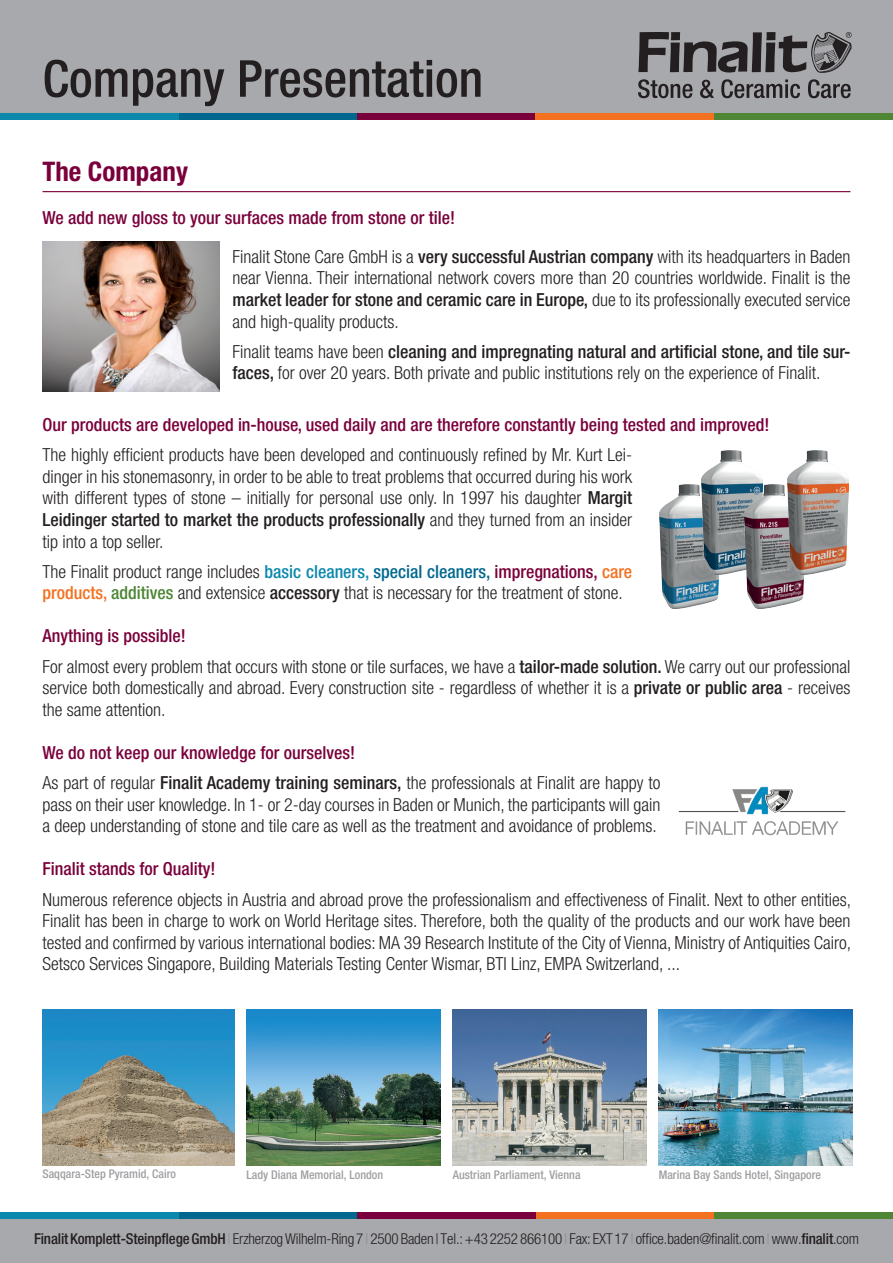
<style>
.page{position:relative;width:893px;height:1263px;background:#fff}
.page>*{position:absolute;margin:0;border:0;box-sizing:border-box;transform-origin:0 0}
.t1{font:500 condensed 51px "Helvetica Neue";color:#231f20}
.t2{font:700 condensed 27px "Helvetica Neue";color:#7a003b}
.t3{font:300 condensed 18px/21.6px "Helvetica Neue";color:#231f20;text-align:justify}
.t4{font:500 condensed 18px "Helvetica Neue";color:#7a003b}
.t5{font:300 condensed 15px "Helvetica Neue";letter-spacing:-.01em;color:#231f20}
.Absatzformat_Spezial{font:500 condensed 12px "Helvetica Neue";color:#9d9fa2}
.s1{font-weight:500}
.s2{font-weight:500;color:#0d88ad}
.s3{font-weight:500;color:#00688f}
.s4{font-weight:500;color:#7a003b}
.s5{font-weight:500;color:#f37121}
.s6{font-weight:500;color:#4e8635}
.s7{color:#8a8c8f}
</style>
<div class="page">
<div style="left:0;top:1218px;width:893px;height:45px;background:#a8a9ad"></div>
<div style="left:0;top:0;width:893px;height:117px;background:#a8a9ad"></div>
<div style="left:178px;top:114px;width:179px;height:6px;background:#00688f"></div>
<div style="left:357px;top:114px;width:179px;height:6px;background:#7a003b"></div>
<div style="left:536px;top:114px;width:178px;height:6px;background:#f37121"></div>
<div style="left:714px;top:114px;width:179px;height:6px;background:#4e8635"></div>
<div style="left:0;top:114px;width:179px;height:6px;background:#0d88ad"></div>
<div style="left:179px;top:1212px;width:178px;height:6px;background:#00688f"></div>
<div style="left:357px;top:1212px;width:179px;height:6px;background:#7a003b"></div>
<div style="left:536px;top:1212px;width:178px;height:6px;background:#f37121"></div>
<div style="left:714px;top:1212px;width:179px;height:6px;background:#4e8635"></div>
<div style="left:0;top:1212px;width:179px;height:6px;background:#0d88ad"></div>
<svg style="left:638px;top:32px;width:214px;height:66px"></svg>
<hr style="left:43px;top:191px;width:807px;height:1px;background:#7a003b">
<img style="left:43px;top:242px;width:177px;height:150px">
<img style="left:660px;top:485px;width:61px;height:124px">
<img style="left:701px;top:451px;width:61px;height:123px">
<img style="left:745px;top:485px;width:61px;height:124px">
<img style="left:788px;top:451px;width:60px;height:123px">
<img style="left:678px;top:786px;width:168px;height:50px">
<img style="left:43px;top:1010px;width:191px;height:155px">
<img style="left:247px;top:1010px;width:193px;height:155px">
<img style="left:453px;top:1010px;width:193px;height:155px">
<img style="left:659px;top:1010px;width:193px;height:155px">
<p class="t1" style="left:43px;top:48px;width:442px">Company Presentation</p>
<p class="t2" style="left:43px;top:155px;width:147px">The Company</p>
<p class="t4" style="left:43px;top:207px;width:414px">We add new gloss to your surfaces made from stone or tile!</p>
<p class="t3" style="left:232px;top:245px;width:619px">Finalit Stone Care GmbH is a <span class="s1">very successful Austrian company</span> with its headquarters in Baden near Vienna. Their international network covers more than 20 countries worldwide. Finalit is the <span class="s1">market leader for stone and ceramic care in Europe,</span> due to its professionally executed service and high-quality products.</p>
<p class="t3" style="left:232px;top:340px;width:619px">Finalit teams have been <span class="s1">cleaning and impregnating natural and artificial stone, and tile sur&shy;faces,</span> for over 20 years. Both private and public institutions rely on the experience of Finalit.</p>
<p class="t4" style="left:43px;top:414px;width:729px">Our products are developed in-house, used daily and are therefore constantly being tested and improved!</p>
<p class="t3" style="left:43px;top:444px;width:591px">The highly efficient products have been developed and continuously refined by Mr. Kurt Lei&shy;dinger in his stonemasonry, in order to be able to treat problems that occurred during his work with different types of stone – initially for personal use only. In 1997 his daughter <span class="s1">Margit Leidinger started to market the products professionally</span> and they turned from an insider tip into a top seller.</p>
<p class="t3" style="left:43px;top:560px;width:591px">The Finalit product range includes <span class="s2">basic cleaners,</span> <span class="s3">special cleaners,</span> <span class="s4">impregnations,</span> <span class="s5">care products,</span> <span class="s6">additives</span> and extensice <span class="s1">accessory</span> that is necessary for the treatment of stone.</p>
<p class="t4" style="left:43px;top:625px;width:145px">Anything is possible!</p>
<p class="t3" style="left:43px;top:655px;width:809px">For almost every problem that occurs with stone or tile surfaces, we have a <span class="s1">tailor-made solution.</span> We carry out our professional service both domestically and abroad. Every construction site - regardless of whether it is a <span class="s1">private or public area</span> - receives the same attention.</p>
<p class="t4" style="left:43px;top:742px;width:314px">We do not keep our knowledge for ourselves!</p>
<p class="t3" style="left:43px;top:772px;width:619px">As part of regular <span class="s1">Finalit Academy training seminars,</span> the professionals at Finalit are happy to pass on their user knowledge. In 1- or 2-day courses in Baden or Munich, the participants will gain a deep understanding of stone and tile care as well as the treatment and avoidance of problems.</p>
<p class="t4" style="left:43px;top:858px;width:174px">Finalit stands for Quality!</p>
<p class="t3" style="left:43px;top:888px;width:810px">Numerous reference objects in Austria and abroad prove the professionalism and effectiveness of Finalit. Next to other entities, Finalit has been in charge to work on World Heritage sites. Therefore, both the quality of the products and our work have been tested and confirmed by various international bodies: MA 39 Research Institute of the City of Vienna, Ministry of Antiquities Cairo, Setsco Services Singapore, Building Materials Testing Center Wismar, BTI Linz, EMPA Switzerland, ...</p>
<p class="Absatzformat_Spezial" style="left:43px;top:1166px;width:135px">Saqqara-Step Pyramid, Cairo</p>
<p class="Absatzformat_Spezial" style="left:247px;top:1168px;width:138px">Lady Diana Memorial, London</p>
<p class="Absatzformat_Spezial" style="left:453px;top:1168px;width:129px">Austrian Parliament, Vienna</p>
<p class="Absatzformat_Spezial" style="left:659px;top:1168px;width:164px">Marina Bay Sands Hotel, Singapore</p>
<p class="t5" style="left:34px;top:1230px;width:826px"><span class="s1">Finalit Komplett-Steinpflege GmbH</span> <span class="s7">|</span> Erzherzog Wilhelm-Ring 7 <span class="s7">|</span> 2500 Baden | Tel.: +43 2252 866100 <span class="s7">|</span> Fax: EXT 17 <span class="s7">|</span> office.baden@finalit.com <span class="s7">|</span> www.<span class="s1">finalit</span>.com</p>
</div>
